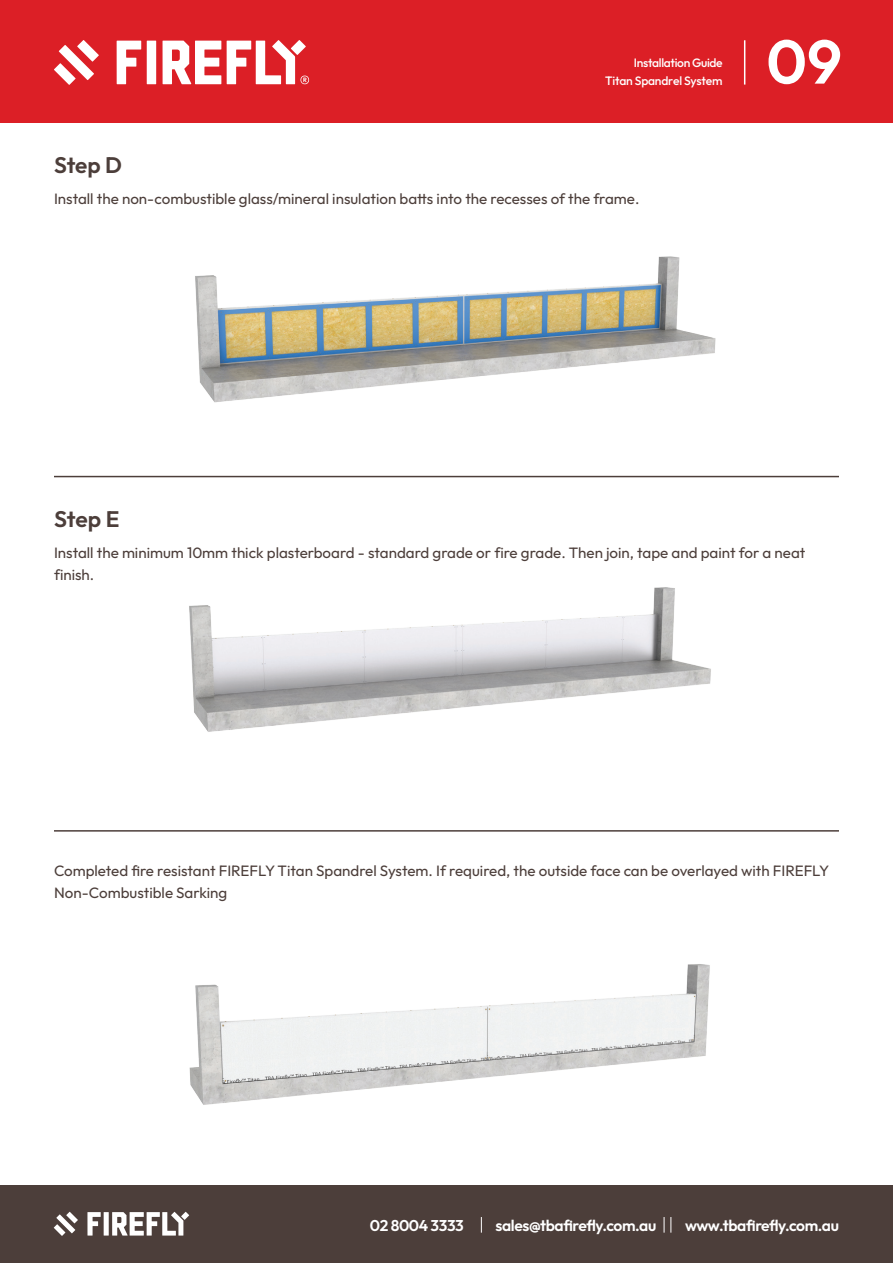
<style>
.page{position:relative;width:893px;height:1263px;background:#fff}
.page>*{position:absolute;margin:0;border:0;box-sizing:border-box;transform-origin:0 0}
.t1{font:600 61.65px "Outfit";color:#fff}
.t2{font:600 22.5px "Outfit";color:#4c3e3a}
.t3{font:600 15.6px "Outfit";letter-spacing:-.025em;color:#fff}
.t4{font:15px/22.5px "Outfit";color:#4c3e3a}
.t5{font:500 12.15px "Outfit";letter-spacing:-.02em;color:#fff}
</style>
<div class="page">
<img style="left:195px;top:256px;width:521px;height:147px">
<div style="left:0;top:1185px;width:893px;height:78px;background:#4c3e3a"></div>
<svg style="left:54px;top:1212px;width:24px;height:24px"></svg>
<svg style="left:87px;top:1212px;width:14px;height:23px"></svg>
<div style="left:104px;top:1212px;width:5px;height:23px;background:#fff"></div>
<svg style="left:112px;top:1212px;width:77px;height:23px"></svg>
<svg style="left:481px;top:1217px;width:1px;height:15px"></svg>
<svg style="left:664px;top:1217px;width:7px;height:15px"></svg>
<div style="left:0;top:0;width:893px;height:122px;background:#dc1f26"></div>
<svg style="left:77px;top:40px;width:22px;height:22px"></svg>
<svg style="left:59px;top:45px;width:35px;height:35px"></svg>
<svg style="left:54px;top:63px;width:22px;height:22px"></svg>
<svg style="left:117px;top:41px;width:24px;height:43px"></svg>
<div style="left:147px;top:41px;width:9px;height:43px;background:#fff"></div>
<svg style="left:163px;top:41px;width:58px;height:43px"></svg>
<svg style="left:227px;top:40px;width:82px;height:44px"></svg>
<hr style="left:744px;top:40px;width:1px;height:45px;background:#fff">
<hr style="left:54px;top:476px;width:785px;height:1px;background:#4c3e3a">
<img style="left:189px;top:587px;width:522px;height:145px">
<hr style="left:54px;top:830px;width:785px;height:2px;background:#4c3e3a">
<img style="left:189px;top:964px;width:521px;height:141px">
<p class="t5" style="left:634px;top:55px;width:90px">Installation Guide</p>
<p class="t5" style="left:605px;top:72px;width:119px">Titan Spandrel System</p>
<h2 class="t2" style="left:54px;top:150px;width:69px">Step D</h2>
<p class="t4" style="left:54px;top:187px;width:587px">Install the non-combustible glass/mineral insulation batts into the recesses of the frame.</p>
<h1 class="t1" style="left:766px;top:21px;width:77px">09</h1>
<h2 class="t2" style="left:54px;top:504px;width:67px">Step E</h2>
<p class="t4" style="left:54px;top:542px;width:753px">Install the minimum 10mm thick plasterboard - standard grade or fire grade. Then join, tape and paint for a neat finish.</p>
<p class="t4" style="left:54px;top:859px;width:777px">Completed fire resistant FIREFLY Titan Spandrel System. If required, the outside face can be overlayed with FIREFLY<br>Non-Combustible Sarking</p>
<p class="t3" style="left:370px;top:1215px;width:95px">02 8004 3333</p>
<p class="t3" style="left:495px;top:1215px;width:162px">sales@tbafirefly.com.au</p>
<p class="t3" style="left:685px;top:1215px;width:155px">www.tbafirefly.com.au</p>
</div>
